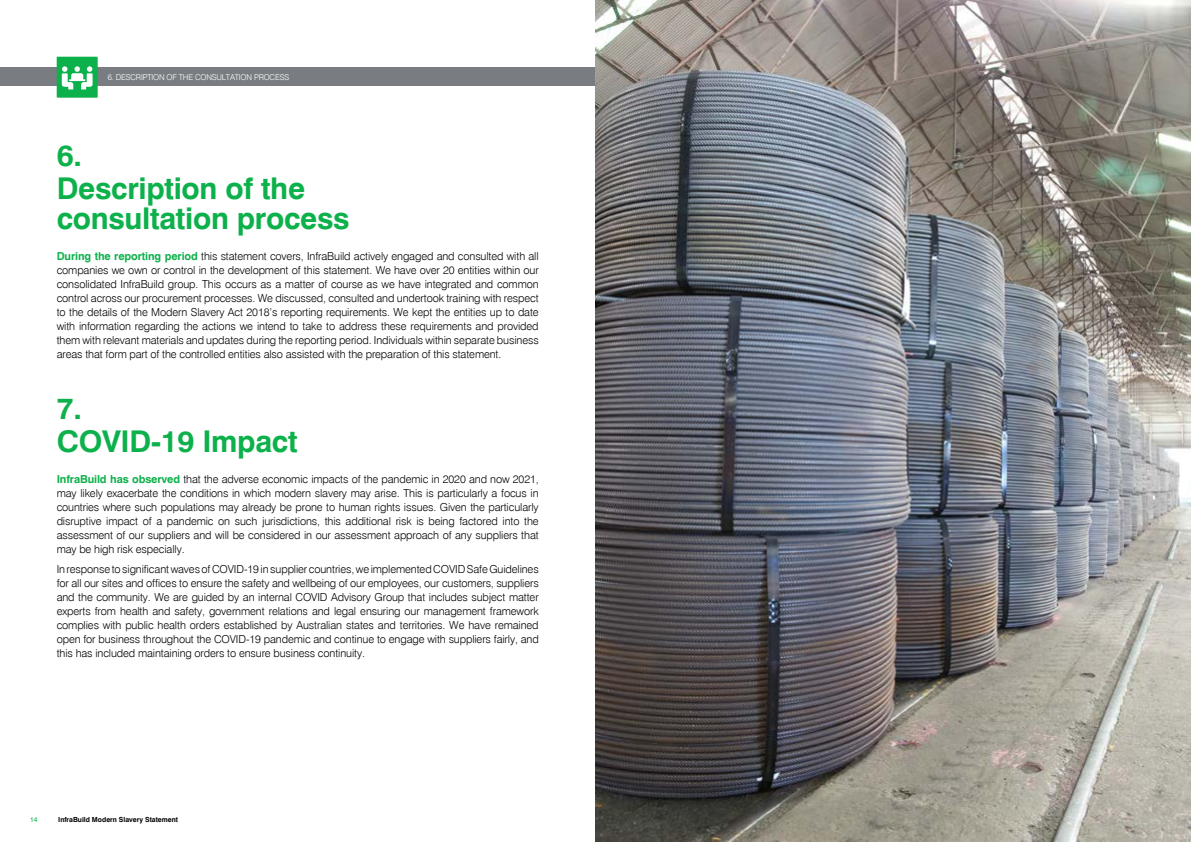
<style>
.page{position:relative;width:1191px;height:842px;background:#fff}
.page>*{position:absolute;margin:0;border:0;box-sizing:border-box;transform-origin:0 0}
.t1{font:700 30px/32.8px "Swiss 721 BT";letter-spacing:-.01em;color:#0db14b}
.t2{font:300 11px/14px "Swiss 721 BT";letter-spacing:-.01em;color:#000;text-align:justify}
.t3{font:300 8px "Swiss 721 BT";letter-spacing:-.02em;color:#fff}
.t4{font:700 7px "Swiss 721 BT";color:#000}
.t5{font:7px "Swiss 721 BT";color:#0db14b}
.s1{font-weight:700;color:#0db14b}
</style>
<div class="page">
<div style="left:0;top:68px;width:595px;height:18px;background:#797d82"></div>
<img style="left:595px;top:0;width:596px;height:842px">
<svg style="left:57px;top:57px;width:41px;height:41px;background:#49c477"></svg>
<p class="t3" style="left:108px;top:72px;width:183px">6. DESCRIPTION OF THE CONSULTATION PROCESS</p>
<h1 class="t1" style="left:57px;top:139px;width:250px">6.<br>Description of the</h1>
<h1 class="t1" style="left:57px;top:202px;width:294px">consultation process</h1>
<p class="t2" style="left:57px;top:249px;width:483px"><span class="s1">During the reporting period</span> this statement covers, InfraBuild actively engaged and consulted with all companies we own or control in the development of this statement. We have over 20 entities within our consolidated InfraBuild group. This occurs as a matter of course as we have integrated and common control across our procurement processes. We discussed, consulted and undertook training with respect to the details of the Modern Slavery Act 2018’s reporting requirements. We kept the entities up to date with information regarding the actions we intend to take to address these requirements and provided them with relevant materials and updates during the reporting period. Individuals within separate business areas that form part of the controlled entities also assisted with the preparation of this statement.</p>
<h1 class="t1" style="left:57px;top:392px;width:242px">7.<br>COVID-19 Impact</h1>
<p class="t2" style="left:57px;top:472px;width:483px"><span class="s1">InfraBuild has observed</span> that the adverse economic impacts of the pandemic in 2020 and now 2021, may likely exacerbate the conditions in which modern slavery may arise. This is particularly a focus in countries where such populations may already be prone to human rights issues. Given the particularly disruptive impact of a pandemic on such jurisdictions, this additional risk is being factored into the assessment of our suppliers and will be considered in our assessment approach of any suppliers that may be high risk especially.</p>
<p class="t2" style="left:57px;top:562px;width:483px">In response to significant waves of COVID-19 in supplier countries, we implemented COVID Safe Guidelines for all our sites and offices to ensure the safety and wellbeing of our employees, our customers, suppliers and the community. We are guided by an internal COVID Advisory Group that includes subject matter experts from health and safety, government relations and legal ensuring our management framework complies with public health orders established by Australian states and territories. We have remained open for business throughout the COVID-19 pandemic and continue to engage with suppliers fairly, and this has included maintaining orders to ensure business continuity.</p>
<p class="t5" style="left:30px;top:815px;width:9px">14</p>
<p class="t4" style="left:58px;top:815px;width:121px">InfraBuild Modern Slavery Statement</p>
</div>
